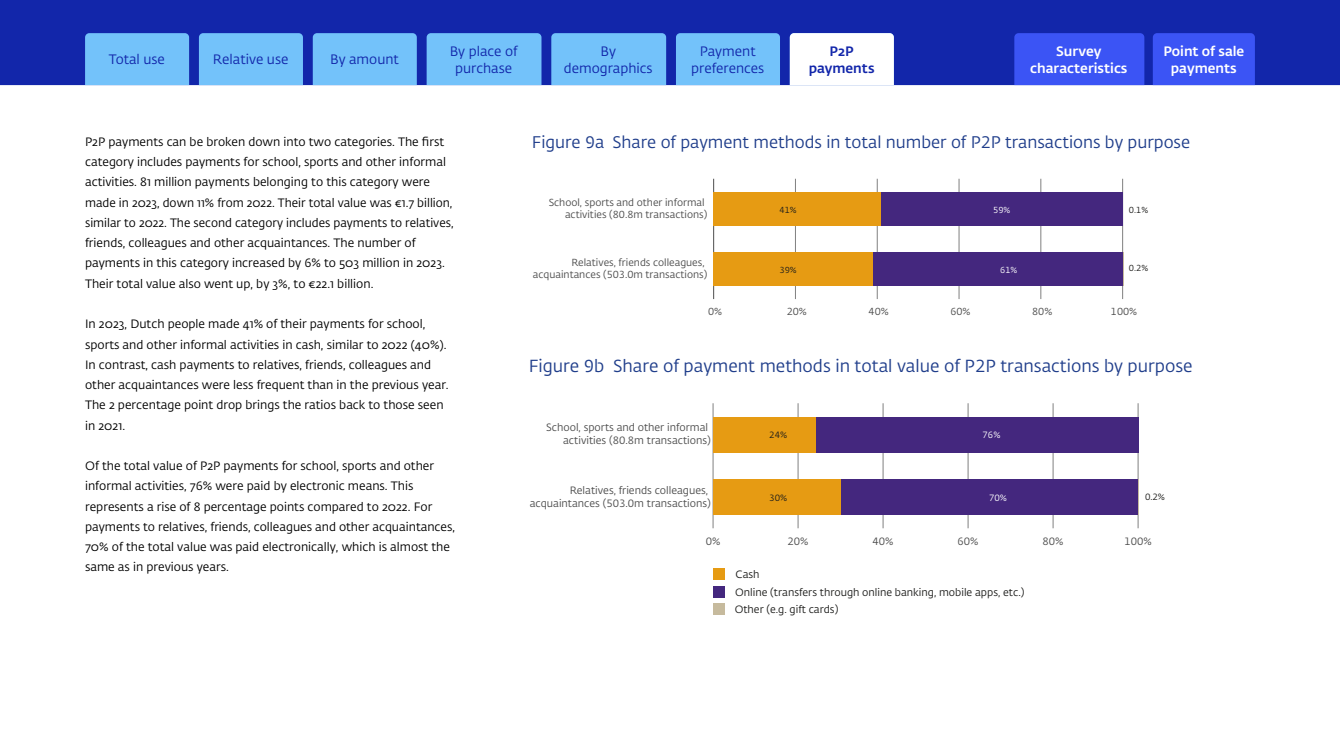
<style>
.page{position:relative;width:1340px;height:754px;background:#fff}
.page>*{position:absolute;margin:0;border:0;box-sizing:border-box;transform-origin:0 0}
.t1{font:17.25px "DNB Fedra";color:#203e8b}
.t2{font:16.65px "DNB Fedra";color:#203e8b}
.t3{font:13.5px/16.5px "DNB Fedra";color:#1226aa;text-align:center}
.t4{font:500 13.5px/16.5px "DNB Fedra";color:#fff;text-align:center}
.t5{font:500 13.5px/16.5px "DNB Fedra";color:#1226aa;text-align:center}
.t6{font:12px/20.2px "DNB Fedra";color:#000}
.t7{font:10.5px/12.6px "DNB Fedra";color:#4d4d4d;text-align:right}
.t8{font:10.5px/17.1px "DNB Fedra";color:#1d1d1b}
.t9{font:10.2px/12.1px "DNB Fedra";color:#4d4d4d;text-align:right}
.t10{font:9px "DNB Fedra";color:#1d1d1b}
.t11{font:9px "DNB Fedra";color:#fff}
.t12{font:8.7px "DNB Fedra";color:#1d1d1b}
.t13{font:8.7px "DNB Fedra";color:#fff}
</style>
<div class="page">
<div style="left:0;top:0;width:1339px;height:85px;background:#1226aa"></div>
<div style="left:1152px;top:33px;width:102px;height:52px;background:#3b54f5"></div>
<div style="left:199px;top:33px;width:104px;height:52px;background:#73c2fa"></div>
<div style="left:313px;top:33px;width:104px;height:52px;background:#73c2fa"></div>
<div style="left:426px;top:33px;width:115px;height:52px;background:#73c2fa"></div>
<div style="left:551px;top:33px;width:115px;height:52px;background:#73c2fa"></div>
<div style="left:676px;top:33px;width:104px;height:52px;background:#73c2fa"></div>
<div style="left:1014px;top:33px;width:130px;height:52px;background:#3b54f5"></div>
<div style="left:85px;top:33px;width:104px;height:52px;background:#73c2fa"></div>
<hr style="left:795px;top:179px;width:1px;height:120px;background:#808080">
<hr style="left:876px;top:179px;width:1px;height:120px;background:#808080">
<hr style="left:958px;top:179px;width:1px;height:120px;background:#808080">
<hr style="left:1040px;top:179px;width:1px;height:120px;background:#808080">
<hr style="left:1122px;top:179px;width:1px;height:120px;background:#808080">
<hr style="left:713px;top:179px;width:1px;height:120px;background:#4d4d4d">
<hr style="left:1122px;top:192px;width:1px;height:33px;background:#c6ba9d">
<hr style="left:1122px;top:252px;width:1px;height:34px;background:#c6ba9d">
<div style="left:881px;top:192px;width:241px;height:33px;background:#44277e"></div>
<div style="left:873px;top:252px;width:249px;height:34px;background:#44277e"></div>
<div style="left:713px;top:192px;width:168px;height:33px;background:#e69b13"></div>
<div style="left:713px;top:252px;width:160px;height:34px;background:#e69b13"></div>
<hr style="left:797px;top:403px;width:1px;height:125px;background:#808080">
<hr style="left:882px;top:403px;width:1px;height:125px;background:#808080">
<hr style="left:967px;top:403px;width:1px;height:125px;background:#808080">
<hr style="left:1052px;top:403px;width:1px;height:125px;background:#808080">
<hr style="left:1137px;top:403px;width:1px;height:125px;background:#808080">
<hr style="left:712px;top:403px;width:1px;height:125px;background:#808080">
<hr style="left:1138px;top:479px;width:1px;height:35px;background:#c6ba9d">
<div style="left:815px;top:417px;width:323px;height:35px;background:#44277e"></div>
<div style="left:840px;top:479px;width:298px;height:35px;background:#44277e"></div>
<div style="left:713px;top:417px;width:102px;height:35px;background:#e69b13"></div>
<div style="left:713px;top:479px;width:127px;height:35px;background:#e69b13"></div>
<div style="left:713px;top:568px;width:11px;height:12px;background:#e69b13"></div>
<div style="left:713px;top:602px;width:11px;height:12px;background:#c6ba9d"></div>
<div style="left:713px;top:585px;width:11px;height:12px;background:#44277e"></div>
<svg style="left:789px;top:33px;width:104px;height:52px"></svg>
<p class="t3" style="left:109px;top:52px;width:58px">Total use</p>
<p class="t3" style="left:213px;top:52px;width:77px">Relative use</p>
<p class="t3" style="left:330px;top:52px;width:70px">By amount</p>
<p class="t3" style="left:450px;top:43px;width:69px">By place of purchase</p>
<p class="t3" style="left:564px;top:43px;width:90px">By demographics</p>
<p class="t3" style="left:691px;top:43px;width:75px">Payment preferences</p>
<p class="t5" style="left:808px;top:43px;width:67px">P2P payments</p>
<p class="t3" style="left:810px;top:60px;width:9px">p</p>
<p class="t4" style="left:1030px;top:43px;width:99px">Survey characteristics</p>
<p class="t4" style="left:1163px;top:43px;width:82px">Point of sale payments</p>
<p class="t6" style="left:85px;top:132px;width:370px">P2P payments can be broken down into two categories. The first category includes payments for school, sports and other informal activities. 81 million payments belonging to this category were made in 2023, down 11% from 2022. Their total value was €1.7 billion, similar to 2022. The second category includes payments to relatives, friends, colleagues and other acquaintances. The number of payments in this category increased by 6% to 503 million in 2023.<br>Their total value also went up, by 3%, to €22.1 billion.</p>
<p class="t6" style="left:85px;top:314px;width:365px">In 2023, Dutch people made 41% of their payments for school, sports and other informal activities in cash, similar to 2022 (40%).<br>In contrast, cash payments to relatives, friends, colleagues and other acquaintances were less frequent than in the previous year.<br>The 2 percentage point drop brings the ratios back to those seen in 2021.</p>
<p class="t6" style="left:85px;top:456px;width:371px">Of the total value of P2P payments for school, sports and other informal activities, 76% were paid by electronic means. This represents a rise of 8 percentage points compared to 2022. For payments to relatives, friends, colleagues and other acquaintances, 70% of the total value was paid electronically, which is almost the same as in previous years.</p>
<h2 class="t2" style="left:532px;top:132px;width:659px">Figure 9a Share of payment methods in total number of P2P transactions by purpose</h2>
<p class="t9" style="left:548px;top:196px;width:160px">School, sports and other informal activities (80.8m transactions)</p>
<p class="t12" style="left:779px;top:204px;width:19px">41%</p>
<p class="t12" style="left:1128px;top:204px;width:21px">0.1%</p>
<p class="t13" style="left:993px;top:204px;width:19px">59%</p>
<p class="t9" style="left:533px;top:256px;width:176px">Relatives, friends colleagues, acquaintances (503.0m transactions)</p>
<p class="t12" style="left:779px;top:265px;width:19px">39%</p>
<p class="t13" style="left:1000px;top:264px;width:19px">61%</p>
<p class="t12" style="left:1128px;top:262px;width:21px">0.2%</p>
<p class="t9" style="left:708px;top:305px;width:16px">0%</p>
<p class="t9" style="left:786px;top:305px;width:22px">20%</p>
<p class="t9" style="left:868px;top:305px;width:22px">40%</p>
<p class="t9" style="left:950px;top:305px;width:22px">60%</p>
<p class="t9" style="left:1032px;top:305px;width:22px">80%</p>
<p class="t9" style="left:1110px;top:305px;width:28px">100%</p>
<h1 class="t1" style="left:528px;top:355px;width:665px">Figure 9b Share of payment methods in total value of P2P transactions by purpose</h1>
<p class="t7" style="left:546px;top:421px;width:166px">School, sports and other informal activities (80.8m transactions)</p>
<p class="t7" style="left:529px;top:484px;width:183px">Relatives, friends colleagues, acquaintances (503.0m transactions)</p>
<p class="t10" style="left:769px;top:430px;width:19px">24%</p>
<p class="t11" style="left:982px;top:430px;width:19px">76%</p>
<p class="t10" style="left:769px;top:492px;width:19px">30%</p>
<p class="t11" style="left:989px;top:492px;width:19px">70%</p>
<p class="t10" style="left:1144px;top:491px;width:22px">0.2%</p>
<p class="t7" style="left:705px;top:535px;width:16px">0%</p>
<p class="t7" style="left:787px;top:535px;width:22px">20%</p>
<p class="t7" style="left:872px;top:535px;width:22px">40%</p>
<p class="t7" style="left:957px;top:535px;width:22px">60%</p>
<p class="t7" style="left:1042px;top:535px;width:22px">80%</p>
<p class="t7" style="left:1124px;top:535px;width:29px">100%</p>
<p class="t8" style="left:735px;top:566px;width:25px">Cash</p>
<p class="t8" style="left:734px;top:583px;width:291px">Online (transfers through online banking, mobile apps, etc.)<br>Other (e.g. gift cards)</p>
</div>
